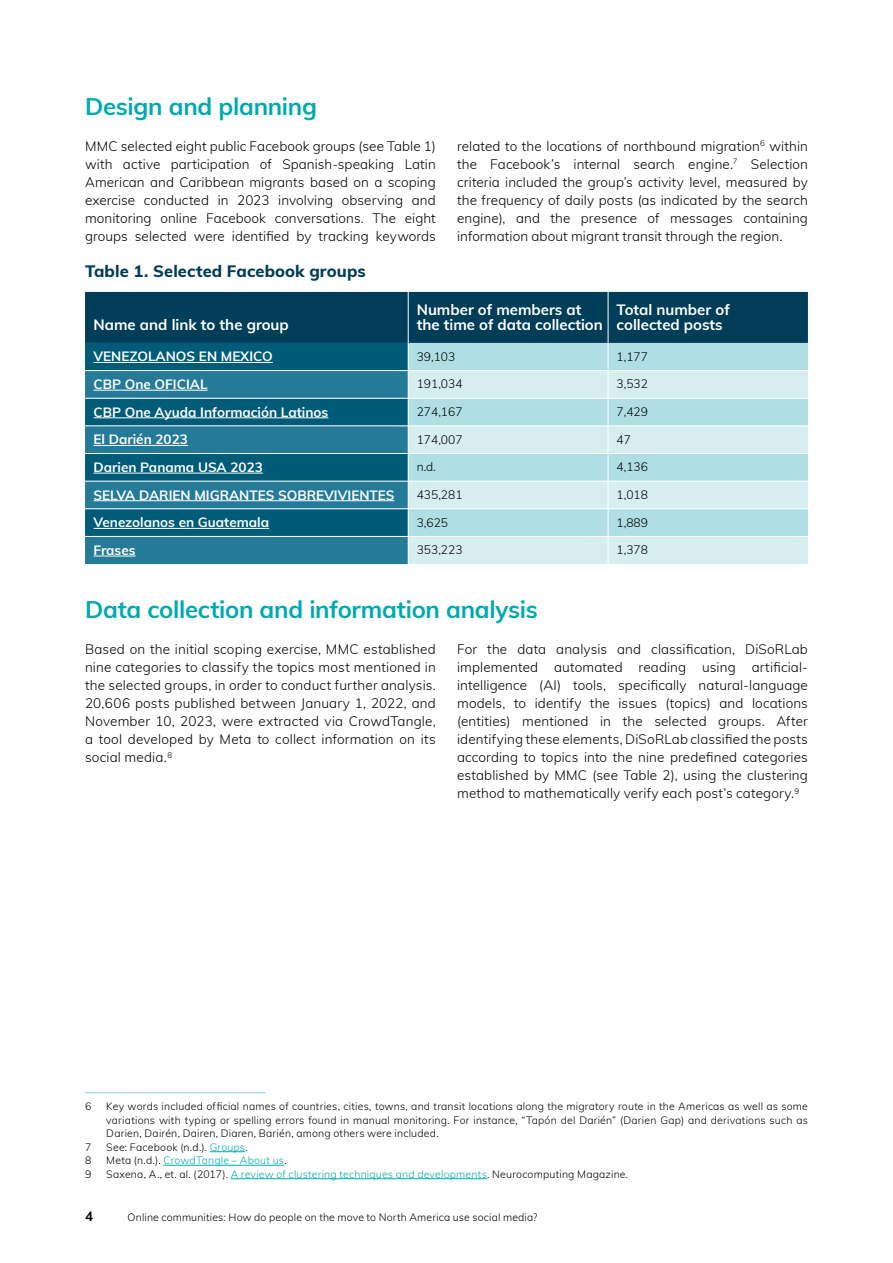
<style>
.page{position:relative;width:893px;height:1263px;background:#fff}
.page>*{position:absolute;margin:0;border:0;box-sizing:border-box;transform-origin:0 0}
.t1{font:700 24px "Muli";letter-spacing:-.015em;color:#00aaad}
.t2{font:800 16.5px "Muli";letter-spacing:.005em;color:#003d58}
.t3{font:700 15px/15px "Muli";color:#fff}
.t4{font:300 13.5px/18px "Muli";letter-spacing:.01em;color:#000;text-align:justify}
.t5{font:700 13.5px "Muli";color:#fff}
.t6{font:700 13.5px "Muli";color:#000}
.t7{font:300 12px "Muli";color:#000}
.t8{font:300 10.5px/13.5px "Muli";letter-spacing:.015em;color:#000;text-align:justify}
.t9{font:300 10.5px "Muli";letter-spacing:.02em;color:#00aaad}
.s1{color:#00aaad}
.s2{color:#000}
</style>
<div class="page">
<hr style="left:85px;top:1092px;width:181px;height:1px;background:#afdfe4">
<hr style="left:210px;top:1151px;width:35px;height:1px;background:#00aaad">
<hr style="left:163px;top:1165px;width:121px;height:1px;background:#00aaad">
<hr style="left:231px;top:1178px;width:256px;height:1px;background:#00aaad">
<svg style="left:85px;top:292px;width:723px;height:272px;background:#639cad"></svg>
<hr style="left:94px;top:362px;width:179px;height:1px;background:#fff">
<hr style="left:94px;top:390px;width:114px;height:1px;background:#fff">
<hr style="left:94px;top:417px;width:234px;height:1px;background:#fff">
<hr style="left:94px;top:445px;width:94px;height:1px;background:#fff">
<hr style="left:94px;top:473px;width:169px;height:1px;background:#fff">
<hr style="left:94px;top:500px;width:300px;height:1px;background:#fff">
<hr style="left:94px;top:528px;width:175px;height:1px;background:#fff">
<hr style="left:94px;top:556px;width:42px;height:1px;background:#fff">
<h1 class="t1" style="left:85px;top:89px;width:233px">Design and planning</h1>
<p class="t4" style="left:85px;top:136px;width:352px">MMC selected eight public Facebook groups (see Table 1) with active participation of Spanish-speaking Latin American and Caribbean migrants based on a scoping exercise conducted in 2023 involving observing and monitoring online Facebook conversations. The eight groups selected were identified by tracking keywords</p>
<p class="t4" style="left:457px;top:136px;width:352px">related to the locations of northbound migration<sup>6</sup> within the Facebook’s internal search engine.<sup>7</sup> Selection criteria included the group’s activity level, measured by the frequency of daily posts (as indicated by the search engine), and the presence of messages containing information about migrant transit through the region.</p>
<p class="t2" style="left:85px;top:259px;width:282px">Table 1. Selected Facebook groups</p>
<p class="t3" style="left:94px;top:317px;width:197px">Name and link to the group</p>
<p class="t3" style="left:417px;top:302px;width:188px">Number of members at the time of data collection</p>
<p class="t3" style="left:617px;top:302px;width:115px">Total number of collected posts</p>
<p class="t5" style="left:94px;top:347px;width:181px">VENEZOLANOS EN MEXICO</p>
<p class="t7" style="left:417px;top:348px;width:40px">39,103</p>
<p class="t7" style="left:617px;top:348px;width:33px">1,177</p>
<p class="t5" style="left:94px;top:374px;width:116px">CBP One OFICIAL</p>
<p class="t7" style="left:417px;top:375px;width:47px">191,034</p>
<p class="t7" style="left:617px;top:375px;width:33px">3,532</p>
<p class="t5" style="left:94px;top:402px;width:236px">CBP One Ayuda Información Latinos</p>
<p class="t7" style="left:417px;top:403px;width:47px">274,167</p>
<p class="t7" style="left:617px;top:403px;width:33px">7,429</p>
<p class="t5" style="left:94px;top:430px;width:96px">El Darién 2023</p>
<p class="t7" style="left:417px;top:431px;width:47px">174,007</p>
<p class="t7" style="left:617px;top:431px;width:16px">47</p>
<p class="t5" style="left:94px;top:457px;width:171px">Darien Panama USA 2023</p>
<p class="t7" style="left:417px;top:458px;width:21px">n.d.</p>
<p class="t7" style="left:617px;top:458px;width:33px">4,136</p>
<p class="t5" style="left:94px;top:485px;width:302px">SELVA DARIEN MIGRANTES SOBREVIVIENTES</p>
<p class="t7" style="left:417px;top:486px;width:47px">435,281</p>
<p class="t7" style="left:617px;top:486px;width:33px">1,018</p>
<p class="t5" style="left:94px;top:513px;width:177px">Venezolanos en Guatemala</p>
<p class="t7" style="left:417px;top:514px;width:33px">3,625</p>
<p class="t7" style="left:617px;top:514px;width:33px">1,889</p>
<p class="t5" style="left:94px;top:540px;width:44px">Frases</p>
<p class="t7" style="left:417px;top:541px;width:47px">353,223</p>
<p class="t7" style="left:617px;top:541px;width:33px">1,378</p>
<h1 class="t1" style="left:85px;top:592px;width:454px">Data collection and information analysis</h1>
<p class="t4" style="left:85px;top:640px;width:352px">Based on the initial scoping exercise, MMC established nine categories to classify the topics most mentioned in the selected groups, in order to conduct further analysis.<br>20,606 posts published between January 1, 2022, and November 10, 2023, were extracted via CrowdTangle, a tool developed by Meta to collect information on its social media.<sup>8</sup></p>
<p class="t4" style="left:457px;top:640px;width:352px">For the data analysis and classification, DiSoRLab implemented automated reading using artificial&shy;intelligence (AI) tools, specifically natural-language models, to identify the issues (topics) and locations (entities) mentioned in the selected groups. After identifying these elements, DiSoRLab classified the posts according to topics into the nine predefined categories established by MMC (see Table 2), using the clustering method to mathematically verify each post’s category.<sup>9</sup></p>
<p class="t8" style="left:85px;top:1099px;width:8px">6</p>
<p class="t8" style="left:106px;top:1099px;width:703px">Key words included official names of countries, cities, towns, and transit locations along the migratory route in the Americas as well as some variations with typing or spelling errors found in manual monitoring. For instance, “Tapón del Darién” (Darien Gap) and derivations such as Darien, Dairén, Dairen, Diaren, Barién, among others were included.</p>
<p class="t8" style="left:85px;top:1140px;width:8px">7</p>
<p class="t8" style="left:106px;top:1140px;width:143px">See: Facebook (n.d.). <span class="s1">Groups</span>.</p>
<p class="t8" style="left:85px;top:1153px;width:8px">8</p>
<p class="t9" style="left:106px;top:1153px;width:182px"><span class="s2">Meta (n.d.).</span> CrowdTangle – About us<span class="s2">.</span></p>
<p class="t8" style="left:85px;top:1167px;width:8px">9</p>
<p class="t8" style="left:106px;top:1167px;width:523px">Saxena, A., et. al. (2017). <span class="s1">A review of clustering techniques and developments</span>. Neurocomputing Magazine.</p>
<p class="t6" style="left:85px;top:1206px;width:10px">4</p>
<p class="t8" style="left:128px;top:1210px;width:411px">Online communities: How do people on the move to North America use social media?</p>
</div>
